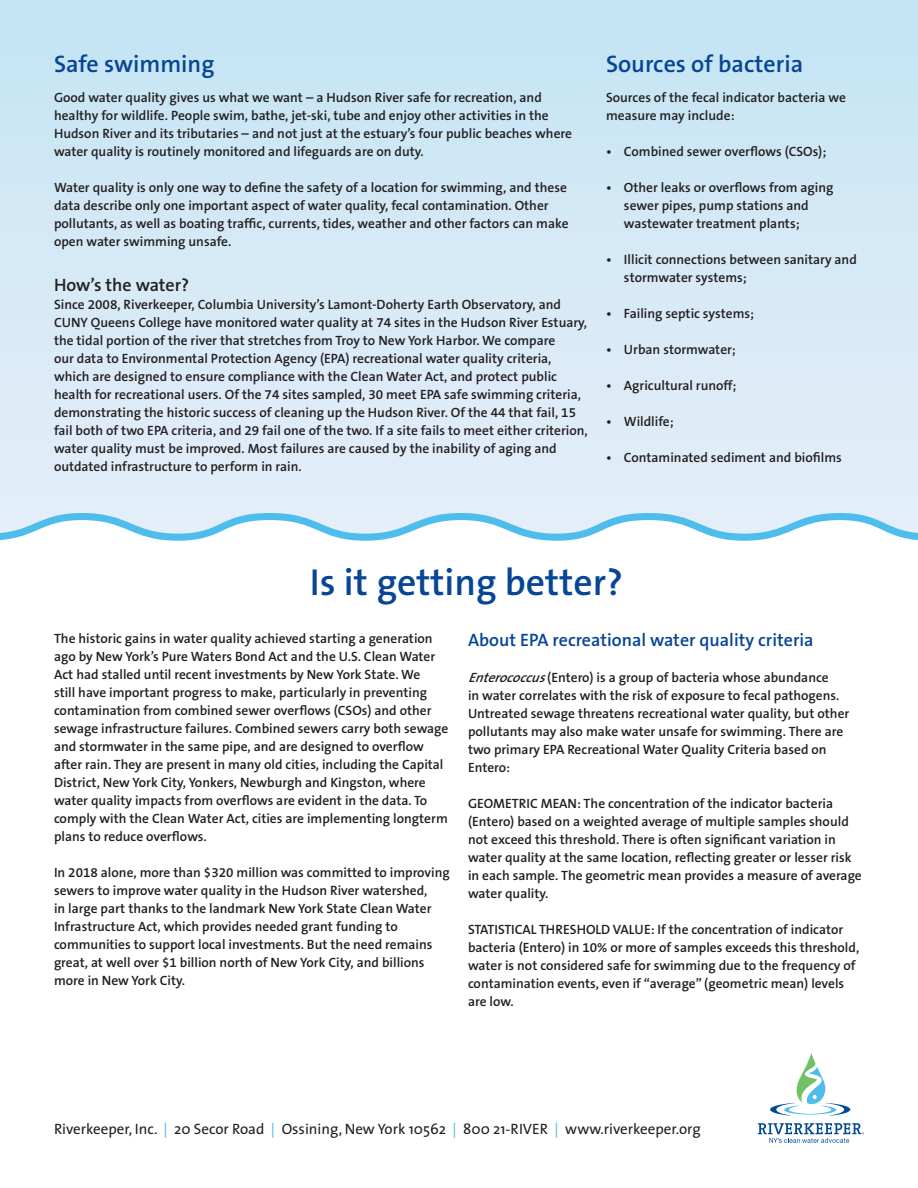
<style>
.page{position:relative;width:918px;height:1188px;background:#fff}
.page>*{position:absolute;margin:0;border:0;box-sizing:border-box;transform-origin:0 0}
.t1{font:600 37.8px "The Sans B6";color:#074694}
.t2{font:600 24px "The Sans B6";color:#074694}
.t3{font:600 18px "The Sans B6";color:#074694}
.t4{font:600 18px "The Sans B6";color:#231f20}
.t5{font:15px "The Sans";color:#231f20}
.t6{font:600 13.5px/18px "The Sans B6";color:#231f20}
.s1{font-style:italic}
.s2{color:#4fbdec}
</style>
<div class="page">
<svg style="left:0;top:0;width:918px;height:509px;background:#d4e8f5"></svg>
<svg style="left:0;top:509px;width:918px;height:32px"></svg>
<svg style="left:758px;top:1123px;width:106px;height:20px"></svg>
<svg style="left:770px;top:1053px;width:80px;height:63px"></svg>
<h2 class="t2" style="left:54px;top:51px;width:162px">Safe swimming</h2>
<h2 class="t2" style="left:606px;top:51px;width:199px">Sources of bacteria</h2>
<p class="t6" style="left:54px;top:89px;width:520px">Good water quality gives us what we want – a Hudson River safe for recreation, and healthy for wildlife. People swim, bathe, jet-ski, tube and enjoy other activities in the Hudson River and its tributaries – and not just at the estuary’s four public beaches where water quality is routinely monitored and lifeguards are on duty.</p>
<p class="t6" style="left:54px;top:179px;width:516px">Water quality is only one way to define the safety of a location for swimming, and these data describe only one important aspect of water quality, fecal contamination. Other pollutants, as well as boating traffic, currents, tides, weather and other factors can make open water swimming unsafe.</p>
<p class="t6" style="left:606px;top:89px;width:241px">Sources of the fecal indicator bacteria we measure may include:</p>
<p class="t6" style="left:606px;top:143px;width:222px">• Combined sewer overflows (CSOs);</p>
<p class="t6" style="left:624px;top:179px;width:211px;text-indent:-18px">• Other leaks or overflows from aging sewer pipes, pump stations and wastewater treatment plants;</p>
<p class="t6" style="left:624px;top:251px;width:234px;text-indent:-18px">• Illicit connections between sanitary and stormwater systems;</p>
<p class="t6" style="left:606px;top:305px;width:150px">• Failing septic systems;</p>
<p class="t6" style="left:606px;top:341px;width:131px">• Urban stormwater;</p>
<p class="t6" style="left:606px;top:377px;width:132px">• Agricultural runoff;</p>
<p class="t6" style="left:606px;top:413px;width:69px">• Wildlife;</p>
<p class="t6" style="left:606px;top:449px;width:237px">• Contaminated sediment and biofilms</p>
<h3 class="t4" style="left:54px;top:275px;width:137px">How’s the water?</h3>
<p class="t6" style="left:54px;top:296px;width:535px">Since 2008, Riverkeeper, Columbia University’s Lamont-Doherty Earth Observatory, and CUNY Queens College have monitored water quality at 74 sites in the Hudson River Estuary, the tidal portion of the river that stretches from Troy to New York Harbor. We compare<br>our data to Environmental Protection Agency (EPA) recreational water quality criteria, which are designed to ensure compliance with the Clean Water Act, and protect public health for recreational users. Of the 74 sites sampled, 30 meet EPA safe swimming criteria, demonstrating the historic success of cleaning up the Hudson River. Of the 44 that fail, 15 fail both of two EPA criteria, and 29 fail one of the two. If a site fails to meet either criterion, water quality must be improved. Most failures are caused by the inability of aging and outdated infrastructure to perform in rain.</p>
<h1 class="t1" style="left:310px;top:562px;width:315px">Is it getting better?</h1>
<p class="t6" style="left:54px;top:630px;width:396px">The historic gains in water quality achieved starting a generation ago by New York’s Pure Waters Bond Act and the U.S. Clean Water Act had stalled until recent investments by New York State. We<br>still have important progress to make, particularly in preventing contamination from combined sewer overflows (CSOs) and other sewage infrastructure failures. Combined sewers carry both sewage and stormwater in the same pipe, and are designed to overflow after rain. They are present in many old cities, including the Capital District, New York City, Yonkers, Newburgh and Kingston, where water quality impacts from overflows are evident in the data. To comply with the Clean Water Act, cities are implementing longterm plans to reduce overflows.</p>
<p class="t6" style="left:54px;top:864px;width:397px">In 2018 alone, more than $320 million was committed to improving sewers to improve water quality in the Hudson River watershed,<br>in large part thanks to the landmark New York State Clean Water Infrastructure Act, which provides needed grant funding to communities to support local investments. But the need remains great, at well over $1 billion north of New York City, and billions more in New York City.</p>
<h3 class="t3" style="left:468px;top:630px;width:347px">About EPA recreational water quality criteria</h3>
<p class="t6" style="left:468px;top:669px;width:383px"><span class="s1">Enterococcus</span>(Entero) is a group of bacteria whose abundance<br>in water correlates with the risk of exposure to fecal pathogens.<br>Untreated sewage threatens recreational water quality, but other pollutants may also make water unsafe for swimming. There are two primary EPA Recreational Water Quality Criteria based on Entero:</p>
<p class="t6" style="left:468px;top:795px;width:395px">GEOMETRIC MEAN: The concentration of the indicator bacteria (Entero) based on a weighted average of multiple samples should not exceed this threshold. There is often significant variation in water quality at the same location, reflecting greater or lesser risk in each sample. The geometric mean provides a measure of average water quality.</p>
<p class="t6" style="left:468px;top:921px;width:393px">STATISTICAL THRESHOLD VALUE: If the concentration of indicator bacteria (Entero) in 10% or more of samples exceeds this threshold, water is not considered safe for swimming due to the frequency of contamination events, even if “average” (geometric mean) levels are low.</p>
<p class="t5" style="left:54px;top:1117px;width:648px">Riverkeeper, Inc. <span class="s2">|</span> 20 Secor Road <span class="s2">|</span> Ossining, New York 10562 <span class="s2">|</span> 800 21-RIVER <span class="s2">|</span> www.riverkeeper.org</p>
</div>
